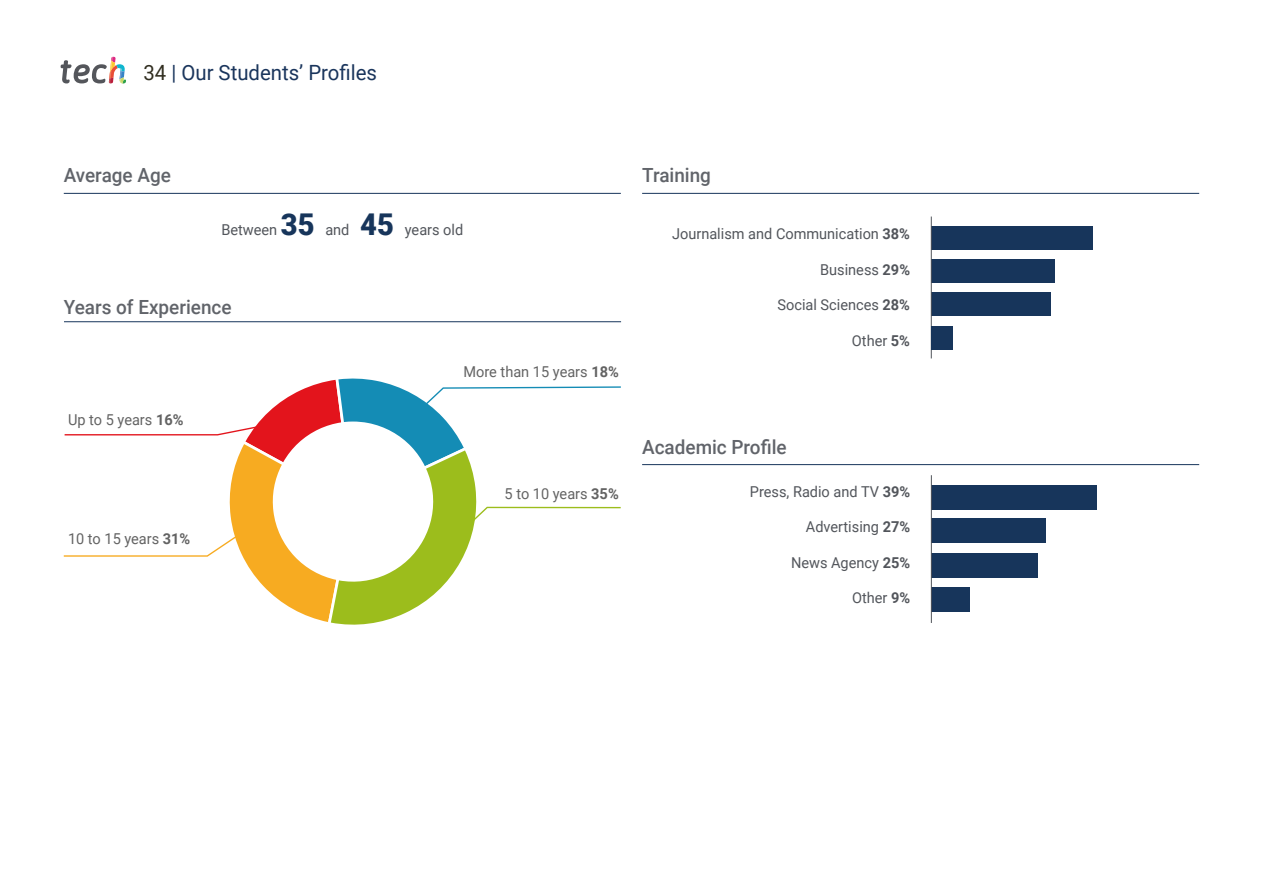
<style>
.page{position:relative;width:1263px;height:893px;background:#fff}
.page>*{position:absolute;margin:0;border:0;box-sizing:border-box;transform-origin:0 0}
.t1{font:21px "Roboto";color:#1a355c}
.t2{font:500 19.5px "Roboto";color:#61646a}
.t3{font:15px "Roboto";color:#52555b}
.t4{font:15px "Roboto";color:#636363}
.s1{color:#312e20}
.s2{font-weight:900;font-size:30px;color:#17355b}
.s3{font-weight:700}
</style>
<div class="page">
<svg style="left:61px;top:57px;width:65px;height:27px"></svg>
<hr style="left:64px;top:193px;width:557px;height:1px;background:#17355b">
<hr style="left:64px;top:321px;width:557px;height:1px;background:#17355b">
<hr style="left:642px;top:464px;width:557px;height:1px;background:#17355b">
<div style="left:931px;top:485px;width:166px;height:25px;background:#17355b"></div>
<div style="left:931px;top:518px;width:115px;height:25px;background:#17355b"></div>
<div style="left:931px;top:553px;width:107px;height:25px;background:#17355b"></div>
<div style="left:932px;top:587px;width:38px;height:25px;background:#17355b"></div>
<hr style="left:931px;top:475px;width:1px;height:148px;background:#52555b">
<hr style="left:642px;top:193px;width:557px;height:1px;background:#17355b">
<div style="left:931px;top:226px;width:162px;height:24px;background:#17355b"></div>
<div style="left:931px;top:259px;width:123px;height:24px;background:#17355b"></div>
<div style="left:931px;top:293px;width:119px;height:23px;background:#17355b"></div>
<hr style="left:931px;top:217px;width:1px;height:141px;background:#52555b">
<div style="left:931px;top:326px;width:21px;height:23px;background:#17355b"></div>
<svg style="left:64px;top:378px;width:557px;height:247px"></svg>
<h1 class="t1" style="left:144px;top:57px;width:235px"><span class="s1">34</span> | Our Students’ Profiles</h1>
<h2 class="t2" style="left:64px;top:161px;width:109px">Average Age</h2>
<p class="t3" style="left:221px;top:219px;width:243px">Between <span class="s2">35</span> and <span class="s2">45</span> years old</p>
<h2 class="t2" style="left:64px;top:293px;width:169px">Years of Experience</h2>
<p class="t4" style="left:68px;top:409px;width:117px">Up to 5 years <span class="s3">16%</span></p>
<p class="t4" style="left:68px;top:529px;width:124px">10 to 15 years <span class="s3">31%</span></p>
<p class="t4" style="left:463px;top:361px;width:157px">More than 15 years <span class="s3">18%</span></p>
<p class="t4" style="left:505px;top:483px;width:116px">5 to 10 years <span class="s3">35%</span></p>
<h2 class="t2" style="left:642px;top:161px;width:70px">Training</h2>
<p class="t3" style="left:672px;top:224px;width:239px">Journalism and Communication <span class="s3">38%</span></p>
<p class="t3" style="left:820px;top:259px;width:91px">Business <span class="s3">29%</span></p>
<p class="t3" style="left:777px;top:295px;width:134px">Social Sciences <span class="s3">28%</span></p>
<p class="t3" style="left:852px;top:330px;width:60px">Other <span class="s3">5%</span></p>
<h2 class="t2" style="left:642px;top:433px;width:146px">Academic Profile</h2>
<p class="t3" style="left:750px;top:481px;width:162px">Press, Radio and TV <span class="s3">39%</span></p>
<p class="t3" style="left:806px;top:516px;width:106px">Advertising <span class="s3">27%</span></p>
<p class="t3" style="left:791px;top:552px;width:121px">News Agency <span class="s3">25%</span></p>
<p class="t3" style="left:852px;top:587px;width:60px">Other <span class="s3">9%</span></p>
</div>
